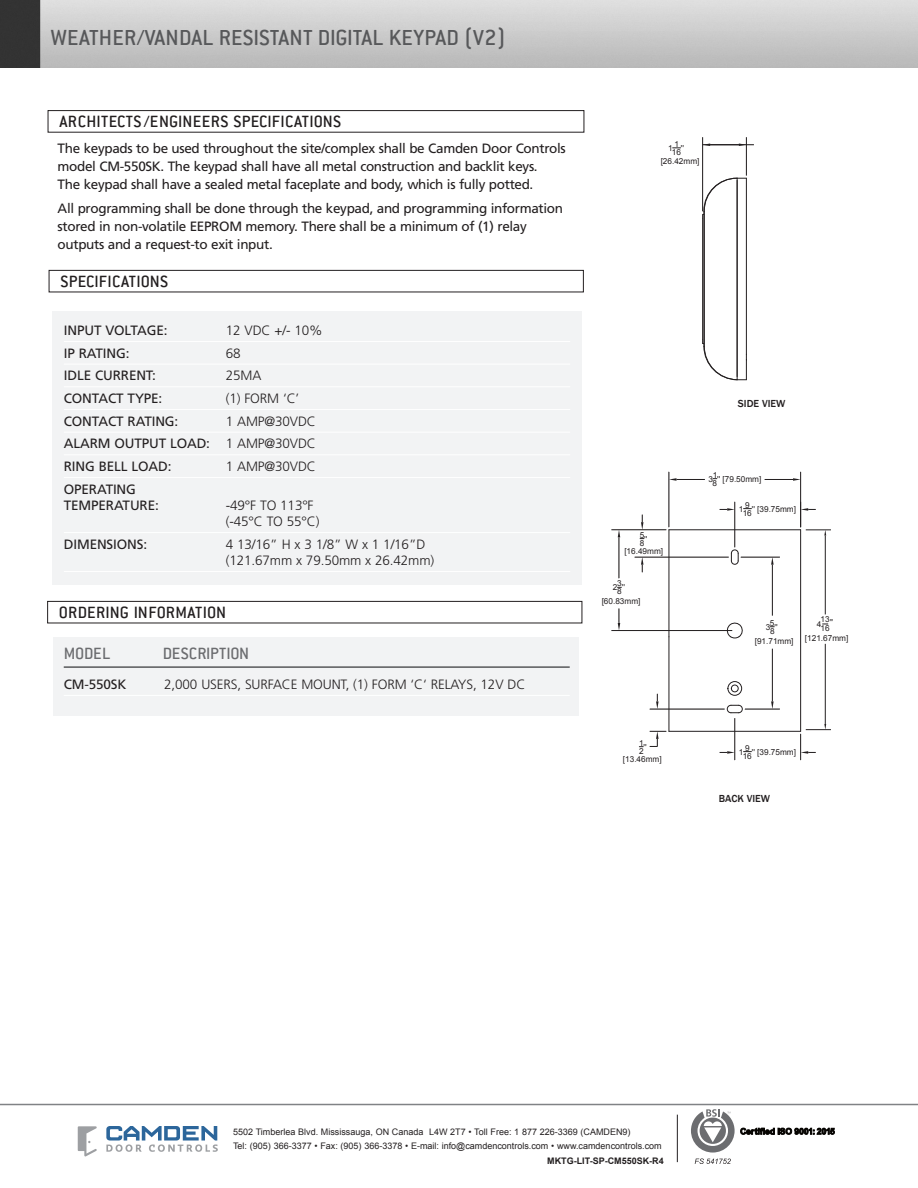
<style>
.page{position:relative;width:918px;height:1188px;background:#fff}
.page>*{position:absolute;margin:0;border:0;box-sizing:border-box;transform-origin:0 0}
.N-SS-H2__80_GRAY{font:500 24px "Conduit ITC";letter-spacing:.01em;color:#57585a}
.N-SS-H3__inside_whit{font:500 18px "Conduit ITC";letter-spacing:.01em;color:#231f20}
.N-SS-SH-OrderingInfo{font:500 18px "Conduit ITC";letter-spacing:-.015em;color:#6c6d70}
.N-SS-Body_Text{font:13.5px/18px "Frutiger";letter-spacing:-.025em;color:#231f20}
._1N-SS-Specifiaction{font:13.5px/16.2px "Frutiger";letter-spacing:-.01em;color:#231f20}
._1N-SS-Specifiaction-2{font:300 13.5px/16.2px "Frutiger";letter-spacing:-.01em;color:#231f20}
._1-N-SS-ord_info_cha{font:300 13.5px "Frutiger";letter-spacing:-.01em;color:#231f20}
._1-N-SS-ord_info_cha-2{font:13.5px "Frutiger";letter-spacing:-.01em;color:#231f20}
.N-SS-Image_Descripti{font:500 10.5px "Franklin Gothic";color:#231f20}
.t1{font:9px/13.5px "Arial";color:#231f20}
.N-SS-part_number_pag{font:700 9px "Arial";color:#231f20}
.t2{font:8.25px/7.9px "Arial";color:#231f20}
.s1{font-weight:300}
</style>
<div class="page">
<svg style="left:691px;top:1109px;width:144px;height:55px"></svg>
<hr style="left:677px;top:1115px;width:1px;height:47px;background:#231f20">
<svg style="left:106px;top:1126px;width:112px;height:26px"></svg>
<svg style="left:78px;top:1126px;width:19px;height:31px"></svg>
<hr style="left:0;top:1104px;width:918px;height:1px;background:#808285">
<img style="left:0;top:0;width:918px;height:67px">
<div style="left:49px;top:270px;width:535px;height:22px;border:1px solid #231f20"></div>
<div style="left:53px;top:311px;width:529px;height:274px;background:#f2f3f4"></div>
<hr style="left:64px;top:341px;width:506px;height:1px;background:#fff">
<hr style="left:64px;top:364px;width:506px;height:1px;background:#fff">
<hr style="left:64px;top:386px;width:506px;height:1px;background:#fff">
<hr style="left:64px;top:409px;width:506px;height:1px;background:#fff">
<hr style="left:64px;top:432px;width:506px;height:1px;background:#fff">
<hr style="left:64px;top:454px;width:506px;height:1px;background:#fff">
<hr style="left:64px;top:477px;width:506px;height:1px;background:#fff">
<hr style="left:64px;top:532px;width:506px;height:1px;background:#fff">
<hr style="left:64px;top:571px;width:506px;height:1px;background:#fff">
<div style="left:48px;top:110px;width:536px;height:23px;border:1px solid #231f20"></div>
<div style="left:47px;top:601px;width:535px;height:22px;border:1px solid #231f20"></div>
<div style="left:53px;top:637px;width:525px;height:79px;background:#f2f3f4"></div>
<hr style="left:64px;top:666px;width:506px;height:2px;background:#57585a">
<hr style="left:64px;top:695px;width:506px;height:1px;background:#fff">
<hr style="left:704px;top:211px;width:1px;height:135px;background:#231f20">
<hr style="left:702px;top:219px;width:1px;height:120px;background:#231f20">
<svg style="left:702px;top:339px;width:45px;height:42px"></svg>
<hr style="left:737px;top:180px;width:1px;height:197px;background:#231f20">
<svg style="left:726px;top:622px;width:17px;height:16px"></svg>
<svg style="left:702px;top:177px;width:44px;height:42px"></svg>
<svg style="left:731px;top:549px;width:8px;height:16px"></svg>
<div style="left:728px;top:681px;width:14px;height:15px;border:1px solid #231f20;border-radius:50%"></div>
<svg style="left:726px;top:705px;width:17px;height:9px"></svg>
<hr style="left:746px;top:178px;width:1px;height:202px;background:#231f20">
<hr style="left:702px;top:137px;width:1px;height:74px;background:#231f20">
<hr style="left:746px;top:137px;width:1px;height:39px;background:#231f20">
<hr style="left:703px;top:145px;width:51px;height:1px;background:#231f20">
<svg style="left:703px;top:143px;width:43px;height:3px"></svg>
<hr style="left:669px;top:530px;width:1px;height:107px;background:#231f20">
<hr style="left:669px;top:731px;width:132px;height:1px;background:#231f20">
<hr style="left:800px;top:530px;width:1px;height:201px;background:#231f20">
<hr style="left:669px;top:529px;width:132px;height:1px;background:#231f20">
<hr style="left:669px;top:637px;width:1px;height:94px;background:#231f20">
<hr style="left:669px;top:472px;width:1px;height:55px;background:#231f20">
<hr style="left:800px;top:472px;width:1px;height:55px;background:#231f20">
<svg style="left:669px;top:478px;width:36px;height:3px"></svg>
<svg style="left:765px;top:478px;width:36px;height:3px"></svg>
<hr style="left:611px;top:630px;width:121px;height:1px;background:#231f20">
<hr style="left:611px;top:530px;width:55px;height:1px;background:#231f20">
<hr style="left:619px;top:537px;width:1px;height:41px;background:#231f20">
<svg style="left:618px;top:608px;width:2px;height:22px"></svg>
<svg style="left:618px;top:530px;width:2px;height:7px"></svg>
<div style="left:731px;top:685px;width:8px;height:7px;border:1px solid #231f20;border-radius:50%"></div>
<hr style="left:635px;top:557px;width:94px;height:1px;background:#231f20">
<svg style="left:641px;top:557px;width:3px;height:15px"></svg>
<svg style="left:641px;top:515px;width:3px;height:15px"></svg>
<hr style="left:735px;top:502px;width:1px;height:45px;background:#231f20">
<svg style="left:720px;top:508px;width:15px;height:3px"></svg>
<hr style="left:650px;top:709px;width:75px;height:1px;background:#231f20">
<svg style="left:656px;top:694px;width:3px;height:15px"></svg>
<svg style="left:650px;top:731px;width:16px;height:16px"></svg>
<hr style="left:735px;top:718px;width:1px;height:42px;background:#231f20">
<svg style="left:720px;top:751px;width:15px;height:3px"></svg>
<hr style="left:741px;top:557px;width:39px;height:1px;background:#231f20">
<hr style="left:745px;top:709px;width:35px;height:1px;background:#231f20">
<hr style="left:772px;top:565px;width:1px;height:51px;background:#231f20">
<hr style="left:772px;top:649px;width:1px;height:52px;background:#231f20">
<svg style="left:771px;top:557px;width:3px;height:8px"></svg>
<svg style="left:771px;top:701px;width:3px;height:8px"></svg>
<hr style="left:825px;top:536px;width:1px;height:78px;background:#231f20">
<hr style="left:825px;top:644px;width:1px;height:80px;background:#231f20">
<svg style="left:800px;top:502px;width:31px;height:34px"></svg>
<svg style="left:800px;top:724px;width:31px;height:36px"></svg>
<p class="N-SS-H2__80_GRAY" style="left:51px;top:24px;width:456px">WEATHER/VANDAL RESISTANT DIGITAL KEYPAD (V2)</p>
<p class="N-SS-H3__inside_whit" style="left:59px;top:111px;width:283px">ARCHITECTS /ENGINEERS SPECIFICATIONS</p>
<p class="N-SS-Body_Text" style="left:58px;top:139px;width:510px">The keypads to be used throughout the site/complex shall be Camden Door Controls model CM-550SK. The keypad shall have all metal construction and backlit keys.<br>The keypad shall have a sealed metal faceplate and body, which is fully potted.</p>
<p class="N-SS-Body_Text" style="left:58px;top:199px;width:507px">All programming shall be done through the keypad, and programming information stored in non-volatile EEPROM memory. There shall be a minimum of (1) relay outputs and a request-to exit input.</p>
<p class="N-SS-H3__inside_whit" style="left:60px;top:271px;width:109px">SPECIFICATIONS</p>
<p class="_1N-SS-Specifiaction" style="left:64px;top:322px;width:105px">INPUT VOLTAGE:</p>
<p class="_1N-SS-Specifiaction-2" style="left:226px;top:322px;width:98px">12 VDC +/- 10%</p>
<p class="_1N-SS-Specifiaction" style="left:64px;top:345px;width:67px">IP RATING:</p>
<p class="_1N-SS-Specifiaction-2" style="left:226px;top:345px;width:16px">68</p>
<p class="_1N-SS-Specifiaction" style="left:64px;top:367px;width:94px">IDLE CURRENT:</p>
<p class="_1N-SS-Specifiaction-2" style="left:226px;top:368px;width:37px">25MA</p>
<p class="_1N-SS-Specifiaction" style="left:64px;top:390px;width:100px">CONTACT TYPE:</p>
<p class="_1N-SS-Specifiaction-2" style="left:226px;top:390px;width:75px">(1) FORM ‘C’</p>
<p class="_1N-SS-Specifiaction" style="left:64px;top:413px;width:116px">CONTACT RATING:</p>
<p class="_1N-SS-Specifiaction-2" style="left:226px;top:413px;width:92px">1 AMP@30VDC</p>
<p class="_1N-SS-Specifiaction" style="left:64px;top:435px;width:254px">ALARM OUTPUT LOAD: <span class="s1">1 AMP@30VDC</span></p>
<p class="_1N-SS-Specifiaction" style="left:64px;top:458px;width:109px">RING BELL LOAD:</p>
<p class="_1N-SS-Specifiaction-2" style="left:226px;top:458px;width:92px">1 AMP@30VDC</p>
<p class="_1N-SS-Specifiaction" style="left:64px;top:481px;width:97px">OPERATING<br>TEMPERATURE:</p>
<p class="_1N-SS-Specifiaction-2" style="left:226px;top:497px;width:95px">-49°F TO 113°F (-45°C TO 55°C)</p>
<p class="_1N-SS-Specifiaction" style="left:64px;top:536px;width:85px">DIMENSIONS:</p>
<p class="_1N-SS-Specifiaction-2" style="left:226px;top:536px;width:210px">4 13/16” H x 3 1/8” W x 1 1/16”D (121.67mm x 79.50mm x 26.42mm)</p>
<p class="N-SS-H3__inside_whit" style="left:59px;top:602px;width:169px">ORDERING INFORMATION</p>
<p class="N-SS-SH-OrderingInfo" style="left:64px;top:643px;width:48px">MODEL</p>
<p class="N-SS-SH-OrderingInfo" style="left:163px;top:643px;width:88px">DESCRIPTION</p>
<p class="_1-N-SS-ord_info_cha-2" style="left:64px;top:676px;width:64px">CM-550SK</p>
<p class="_1-N-SS-ord_info_cha" style="left:164px;top:677px;width:363px">2,000 USERS, SURFACE MOUNT, (1) FORM ‘C‘ RELAYS, 12V DC</p>
<p class="t2" style="left:668px;top:144px;width:6px">1</p>
<p class="t2" style="left:672px;top:140px;width:11px;text-align:center">1<br>16</p>
<p class="t2" style="left:661px;top:141px;width:40px;line-height:13.5px;text-align:center">'' [26.42mm]</p>
<p class="t2" style="left:640px;top:531px;width:6px">5<br>8</p>
<p class="t2" style="left:644px;top:535px;width:5px">''</p>
<p class="t2" style="left:624px;top:547px;width:40px">[16.49mm]</p>
<p class="t2" style="left:613px;top:583px;width:6px">2</p>
<p class="t2" style="left:617px;top:580px;width:6px">3<br>8</p>
<p class="t2" style="left:602px;top:581px;width:40px;line-height:13.5px;text-align:center">'' [60.83mm]</p>
<p class="N-SS-Image_Descripti" style="left:738px;top:397px;width:49px">SIDE VIEW</p>
<p class="t2" style="left:708px;top:475px;width:6px">3</p>
<p class="t2" style="left:713px;top:471px;width:6px">1<br>8</p>
<p class="t2" style="left:717px;top:475px;width:46px">'' [79.50mm]</p>
<p class="t2" style="left:739px;top:505px;width:6px">1</p>
<p class="t2" style="left:743px;top:501px;width:11px;text-align:center">9<br>16</p>
<p class="t2" style="left:752px;top:505px;width:46px">'' [39.75mm]</p>
<p class="t2" style="left:766px;top:623px;width:6px">3</p>
<p class="t2" style="left:770px;top:619px;width:6px">5<br>8</p>
<p class="t2" style="left:755px;top:620px;width:40px;line-height:14.1px;text-align:center">'' [91.71mm]</p>
<p class="t2" style="left:817px;top:620px;width:6px">4</p>
<p class="t2" style="left:821px;top:615px;width:11px;line-height:8.9px">13<br>16</p>
<p class="t2" style="left:805px;top:615px;width:45px;line-height:15.3px;text-indent:25px">'' [121.67mm]</p>
<p class="t2" style="left:639px;top:739px;width:6px">1<br>2</p>
<p class="t2" style="left:623px;top:741px;width:40px;line-height:12.3px;text-indent:21px">'' [13.46mm]</p>
<p class="t2" style="left:739px;top:748px;width:6px">1</p>
<p class="t2" style="left:743px;top:744px;width:11px;text-align:center">9<br>16</p>
<p class="t2" style="left:752px;top:748px;width:46px">'' [39.75mm]</p>
<p class="N-SS-Image_Descripti" style="left:719px;top:792px;width:53px">BACK VIEW</p>
<p class="t1" style="left:233px;top:1125px;width:430px">5502 Timberlea Blvd. Mississauga, ON Canada L4W 2T7 • Toll Free: 1 877 226-3369 (CAMDEN9)<br>Tel: (905) 366-3377 • Fax: (905) 366-3378 • E-mail: info@camdencontrols.com • www.camdencontrols.com</p>
<p class="N-SS-part_number_pag" style="left:547px;top:1155px;width:118px">MKTG-LIT-SP-CM550SK-R4</p>
</div>
